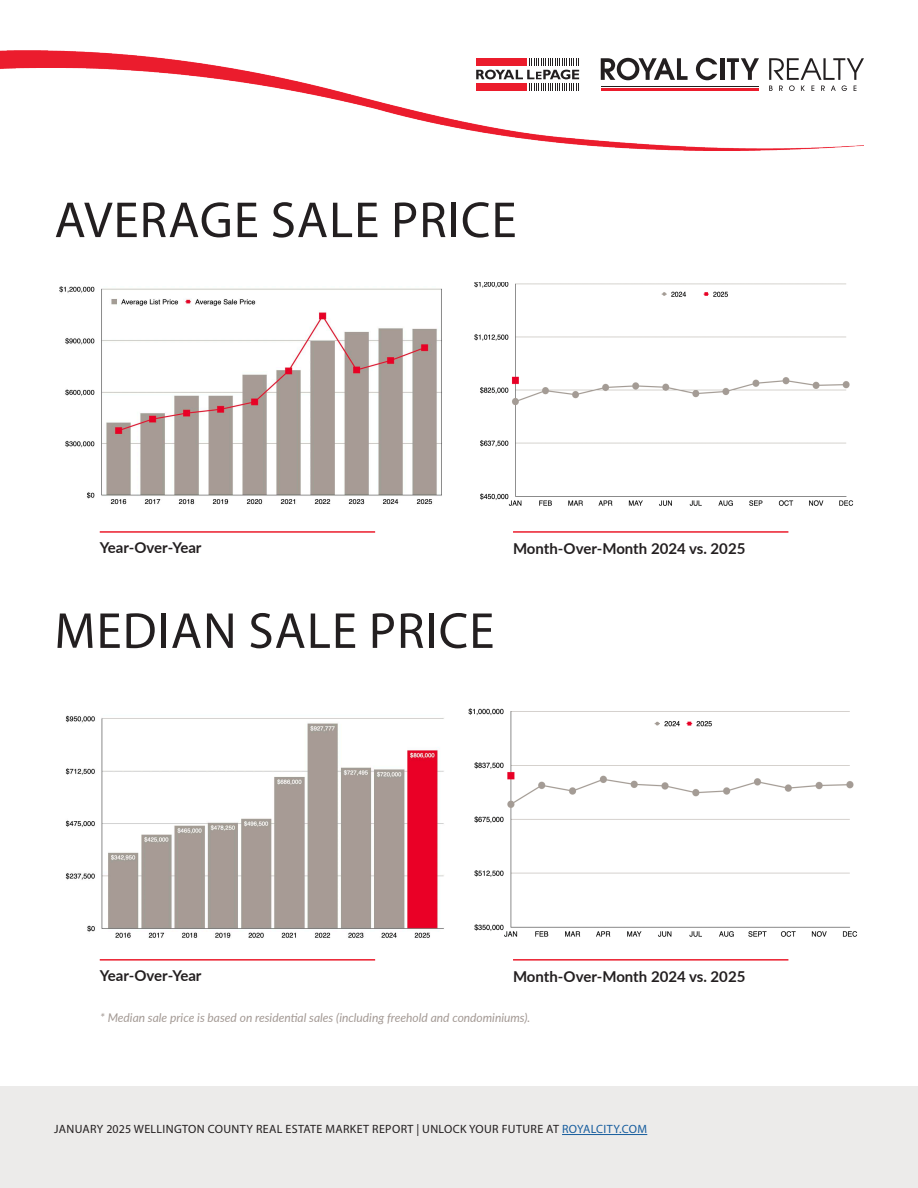
<style>
.page{position:relative;width:918px;height:1188px;background:#fff}
.page>*{position:absolute;margin:0;border:0;box-sizing:border-box;transform-origin:0 0}
.t1{font:51px "Myriad Pro";letter-spacing:.02em;color:#231f20}
.t2{font:700 15px "Lato";color:#231f20}
.t3{font:12px "Myriad Pro";letter-spacing:.03em;color:#231f20}
.t4{font:italic 12px "Lato";color:#a39994}
.s1{color:#175d9e}
</style>
<div class="page">
<div style="left:0;top:1087px;width:918px;height:101px;background:#ecebea"></div>
<img style="left:0;top:51px;width:864px;height:100px">
<svg style="left:601px;top:58px;width:87px;height:22px"></svg>
<svg style="left:696px;top:58px;width:21px;height:22px"></svg>
<hr style="left:720px;top:58px;width:4px;height:22px;background:#231f20">
<svg style="left:727px;top:58px;width:32px;height:22px"></svg>
<svg style="left:769px;top:58px;width:95px;height:33px"></svg>
<hr style="left:601px;top:86px;width:157px;height:1px;background:#231f20">
<hr style="left:601px;top:88px;width:157px;height:3px;background:#eb1c2c">
<div style="left:472px;top:54px;width:111px;height:38px;background:#fff"></div>
<svg style="left:476px;top:58px;width:103px;height:33px"></svg>
<hr style="left:562px;top:1134px;width:85px;height:1px;background:#175d9e">
<img style="left:59px;top:286px;width:383px;height:219px">
<img style="left:65px;top:715px;width:379px;height:223px">
<img style="left:474px;top:283px;width:379px;height:223px">
<img style="left:468px;top:708px;width:389px;height:229px">
<hr style="left:100px;top:531px;width:275px;height:2px;background:#eb1c2c">
<hr style="left:513px;top:531px;width:275px;height:2px;background:#eb1c2c">
<hr style="left:100px;top:959px;width:275px;height:2px;background:#eb1c2c">
<hr style="left:513px;top:959px;width:275px;height:2px;background:#eb1c2c">
<h1 class="t1" style="left:55px;top:189px;width:464px">AVERAGE SALE PRICE</h1>
<p class="t2" style="left:100px;top:536px;width:103px">Year-Over-Year</p>
<p class="t2" style="left:513px;top:538px;width:234px">Month-Over-Month 2024 vs. 2025</p>
<h1 class="t1" style="left:55px;top:599px;width:441px">MEDIAN SALE PRICE</h1>
<p class="t2" style="left:100px;top:964px;width:103px">Year-Over-Year</p>
<p class="t2" style="left:513px;top:965px;width:234px">Month-Over-Month 2024 vs. 2025</p>
<p class="t4" style="left:100px;top:1009px;width:432px">* Median sale price is based on residential sales (including freehold and condominiums).</p>
<p class="t3" style="left:54px;top:1122px;width:595px">JANUARY 2025 WELLINGTON COUNTY REAL ESTATE MARKET REPORT | UNLOCK YOUR FUTURE AT <span class="s1">ROYALCITY.COM</span></p>
</div>
